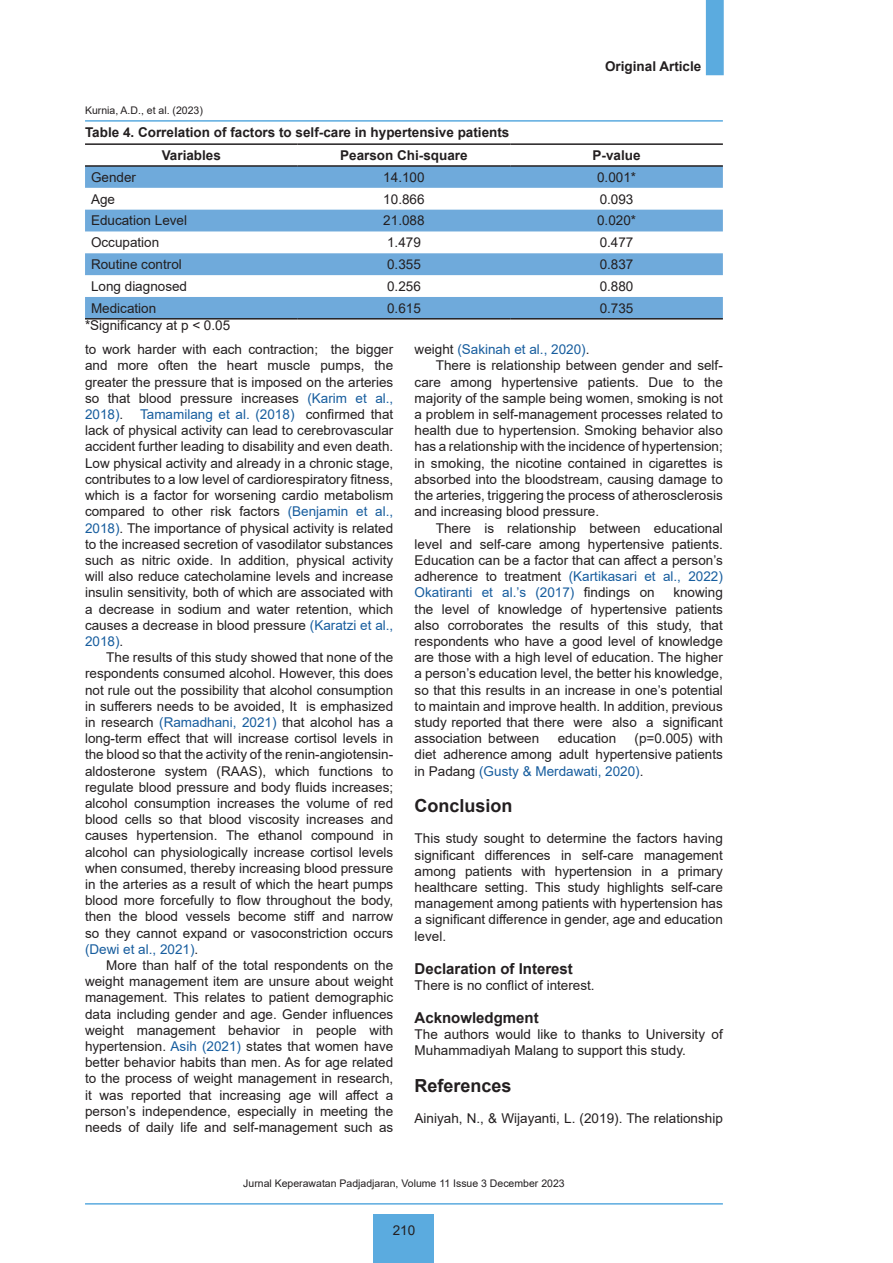
<style>
.page{position:relative;width:893px;height:1263px;background:#fff}
.page>*{position:absolute;margin:0;border:0;box-sizing:border-box;transform-origin:0 0}
.Heading_1{font:700 18px "Arial";color:#231f20}
.Heading_2{font:700 15px "Arial";color:#231f20}
.Paragraf_Lanjutan{font:13.5px/16.2px "Arial";color:#231f20;text-align:justify}
.Paragraf_Awal{font:13.5px/16.2px "Arial";color:#231f20;text-align:justify}
.Judul_Table{font:700 13.5px "Arial";color:#231f20}
.References{font:13.5px "Arial";color:#231f20}
.Paragraf_Lanjutan-2{font:13.5px "Arial";color:#175d9e}
.Header_-_Author{font:10.5px "Arial";color:#231f20}
.s1{color:#175d9e}
.s2{color:#231f20}
</style>
<div class="page">
<div style="left:706px;top:0;width:18px;height:75px;background:#5babdf;border:2px solid #5babdf"></div>
<div style="left:374px;top:1214px;width:60px;height:49px;background:#5babdf"></div>
<hr style="left:85px;top:1203px;width:638px;height:1px;background:#5babdf">
<hr style="left:85px;top:120px;width:638px;height:2px;background:#5babdf">
<svg style="left:85px;top:167px;width:638px;height:151px;fill:#6faadb"></svg>
<hr style="left:85px;top:143px;width:213px;height:2px;background:#231f20">
<hr style="left:298px;top:143px;width:212px;height:2px;background:#231f20">
<hr style="left:510px;top:143px;width:213px;height:2px;background:#231f20">
<hr style="left:85px;top:165px;width:213px;height:2px;background:#231f20">
<hr style="left:298px;top:165px;width:212px;height:2px;background:#231f20">
<hr style="left:510px;top:165px;width:213px;height:2px;background:#231f20">
<hr style="left:85px;top:318px;width:213px;height:2px;background:#231f20">
<hr style="left:298px;top:318px;width:212px;height:2px;background:#231f20">
<hr style="left:510px;top:318px;width:213px;height:2px;background:#231f20">
<p class="Header_-_Author" style="left:85px;top:103px;width:119px">Kurnia, A.D., et al. (2023)</p>
<p class="Judul_Table" style="left:605px;top:56px;width:98px">Original Article</p>
<p class="Judul_Table" style="left:85px;top:123px;width:426px">Table 4. Correlation of factors to self-care in hypertensive patients</p>
<p class="Judul_Table" style="left:162px;top:146px;width:61px">Variables</p>
<p class="Judul_Table" style="left:340px;top:146px;width:129px">Pearson Chi-square</p>
<p class="Judul_Table" style="left:593px;top:146px;width:50px">Ρ-value</p>
<p class="Paragraf_Lanjutan" style="left:91px;top:169px;width:47px">Gender</p>
<p class="Paragraf_Lanjutan" style="left:383px;top:169px;width:43px">14.100</p>
<p class="Paragraf_Lanjutan" style="left:597px;top:169px;width:41px">0.001*</p>
<p class="Paragraf_Lanjutan" style="left:91px;top:191px;width:26px">Age</p>
<p class="Paragraf_Lanjutan" style="left:383px;top:191px;width:43px">10.866</p>
<p class="Paragraf_Lanjutan" style="left:600px;top:191px;width:35px">0.093</p>
<p class="Paragraf_Lanjutan" style="left:91px;top:213px;width:98px">Education Level</p>
<p class="Paragraf_Lanjutan" style="left:383px;top:213px;width:43px">21.088</p>
<p class="Paragraf_Lanjutan" style="left:597px;top:213px;width:41px">0.020*</p>
<p class="Paragraf_Lanjutan" style="left:91px;top:234px;width:70px">Occupation</p>
<p class="Paragraf_Lanjutan" style="left:387px;top:234px;width:35px">1.479</p>
<p class="Paragraf_Lanjutan" style="left:600px;top:234px;width:35px">0.477</p>
<p class="Paragraf_Lanjutan" style="left:91px;top:256px;width:92px">Routine control</p>
<p class="Paragraf_Lanjutan" style="left:387px;top:256px;width:35px">0.355</p>
<p class="Paragraf_Lanjutan" style="left:600px;top:256px;width:35px">0.837</p>
<p class="Paragraf_Lanjutan" style="left:91px;top:278px;width:98px">Long diagnosed</p>
<p class="Paragraf_Lanjutan" style="left:387px;top:278px;width:35px">0.256</p>
<p class="Paragraf_Lanjutan" style="left:600px;top:278px;width:35px">0.880</p>
<p class="Paragraf_Lanjutan" style="left:91px;top:300px;width:67px">Medication</p>
<p class="Paragraf_Lanjutan" style="left:387px;top:300px;width:35px">0.615</p>
<p class="Paragraf_Lanjutan" style="left:600px;top:300px;width:35px">0.735</p>
<p class="Paragraf_Awal" style="left:85px;top:317px;width:147px">*Significancy at p &lt; 0.05</p>
<p class="Paragraf_Lanjutan" style="left:85px;top:341px;width:310px">to work harder with each contraction; the bigger and more often the heart muscle pumps, the greater the pressure that is imposed on the arteries so that blood pressure increases <span class="s1">(Karim et al., 2018)</span>. <span class="s1">Tamamilang et al. (2018)</span> confirmed that lack of physical activity can lead to cerebrovascular accident further leading to disability and even death.<br>Low physical activity and already in a chronic stage, contributes to a low level of cardiorespiratory fitness, which is a factor for worsening cardio metabolism compared to other risk factors <span class="s1">(Benjamin et al., 2018)</span>. The importance of physical activity is related to the increased secretion of vasodilator substances such as nitric oxide. In addition, physical activity will also reduce catecholamine levels and increase insulin sensitivity, both of which are associated with a decrease in sodium and water retention, which causes a decrease in blood pressure <span class="s1">(Karatzi et al., 2018)</span>.</p>
<p class="Paragraf_Lanjutan" style="left:85px;top:649px;width:310px;text-indent:21px">The results of this study showed that none of the respondents consumed alcohol. However, this does not rule out the possibility that alcohol consumption in sufferers needs to be avoided, It is emphasized in research <span class="s1">(Ramadhani, 2021)</span> that alcohol has a long-term effect that will increase cortisol levels in the blood so that the activity of the renin-angiotensin&shy;aldosterone system (RAAS), which functions to regulate blood pressure and body fluids increases; alcohol consumption increases the volume of red blood cells so that blood viscosity increases and causes hypertension. The ethanol compound in alcohol can physiologically increase cortisol levels when consumed, thereby increasing blood pressure in the arteries as a result of which the heart pumps blood more forcefully to flow throughout the body, then the blood vessels become stiff and narrow so they cannot expand or vasoconstriction occurs <span class="s1">(Dewi et al., 2021)</span>.</p>
<p class="Paragraf_Lanjutan" style="left:85px;top:957px;width:310px;text-indent:21px">More than half of the total respondents on the weight management item are unsure about weight management. This relates to patient demographic data including gender and age. Gender influences weight management behavior in people with hypertension. <span class="s1">Asih (2021)</span> states that women have better behavior habits than men. As for age related to the process of weight management in research, it was reported that increasing age will affect a person’s independence, especially in meeting the needs of daily life and self-management such as</p>
<p class="Paragraf_Lanjutan-2" style="left:415px;top:340px;width:176px"><span class="s2">weight</span> (Sakinah et al., 2020)<span class="s2">.</span></p>
<p class="Paragraf_Lanjutan" style="left:415px;top:358px;width:310px;text-indent:21px">There is relationship between gender and self&shy;care among hypertensive patients. Due to the majority of the sample being women, smoking is not a problem in self-management processes related to health due to hypertension. Smoking behavior also has a relationship with the incidence of hypertension; in smoking, the nicotine contained in cigarettes is absorbed into the bloodstream, causing damage to the arteries, triggering the process of atherosclerosis and increasing blood pressure.</p>
<p class="Paragraf_Lanjutan" style="left:415px;top:520px;width:310px;text-indent:21px">There is relationship between educational level and self-care among hypertensive patients.<br>Education can be a factor that can affect a person’s adherence to treatment <span class="s1">(Kartikasari et al., 2022)<br>Okatiranti et al.’s (2017)</span> findings on</p>
<p class="Paragraf_Lanjutan" style="left:415px;top:584px;width:310px;text-indent:259px">knowing the level of knowledge of hypertensive patients also corroborates the results of this study, that respondents who have a good level of knowledge are those with a high level of education. The higher a person’s education level, the better his knowledge, so that this results in an increase in one’s potential to maintain and improve health. In addition, previous study reported that there were also a significant association between</p>
<p class="Paragraf_Lanjutan" style="left:415px;top:730px;width:310px;text-indent:220px">(p=0.005) with diet adherence among adult hypertensive patients in Padang <span class="s1">(Gusty &amp; Merdawati, 2020)</span>.</p>
<p class="Heading_1" style="left:415px;top:793px;width:100px">Conclusion</p>
<p class="Paragraf_Awal" style="left:415px;top:830px;width:310px">This study sought to determine the factors having significant differences in self-care management among patients with hypertension in a primary healthcare setting. This study highlights self-care management among patients with hypertension has a significant difference in gender, age and education level.</p>
<p class="Heading_2" style="left:415px;top:958px;width:160px">Declaration of Interest</p>
<p class="Paragraf_Awal" style="left:415px;top:977px;width:182px">There is no conflict of interest.</p>
<p class="Heading_2" style="left:415px;top:1007px;width:126px">Acknowledgment</p>
<p class="Paragraf_Awal" style="left:415px;top:1026px;width:310px">The authors would like to thanks to University of<br>Muhammadiyah Malang to support this study.</p>
<p class="Heading_1" style="left:415px;top:1073px;width:99px">References</p>
<p class="References" style="left:415px;top:1109px;width:310px">Ainiyah, N., &amp; Wijayanti, L. (2019). The relationship</p>
<p class="Paragraf_Lanjutan" style="left:558px;top:730px;width:60px">education</p>
<p class="Header_-_Author" style="left:243px;top:1176px;width:323px">Jurnal Keperawatan Padjadjaran, Volume 11 Issue 3 December 2023</p>
<p class="Paragraf_Lanjutan" style="left:393px;top:1222px;width:24px">210</p>
</div>
